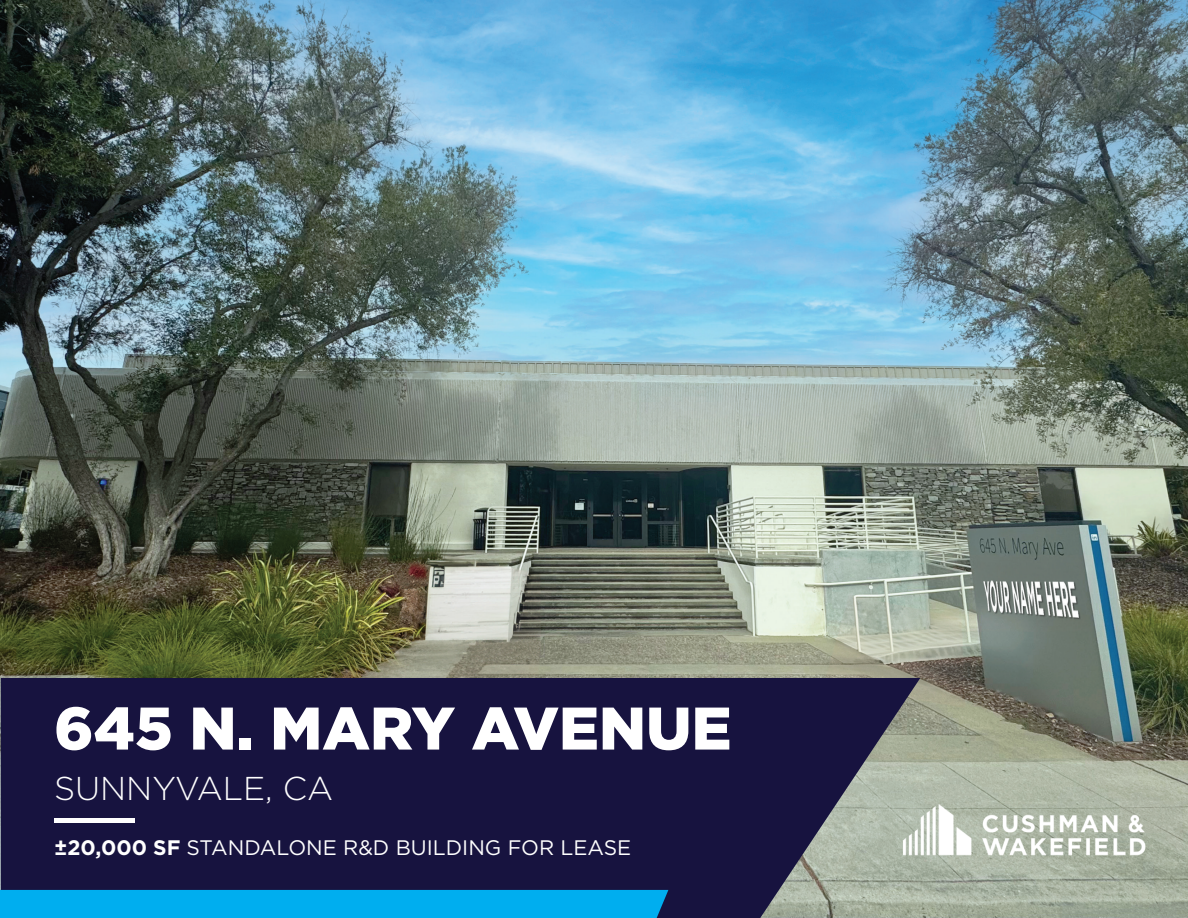
<style>
.page{position:relative;width:1188px;height:918px;background:#fff}
.page>*{position:absolute;margin:0;border:0;box-sizing:border-box;transform-origin:0 0}
.t1{font:900 60px "Gotham";color:#fff}
.t2{font:300 33px "Gotham";color:#fff}
.t3{font:21px "Gotham";color:#fff}
.s1{font-weight:700}
</style>
<div class="page">
<img style="left:0;top:0;width:1188px;height:918px">
<svg style="left:1px;top:678px;width:919px;height:240px;background:#211e45"></svg>
<div style="left:0;top:890px;width:668px;height:28px;background:#00aeef"></div>
<div style="left:54px;top:818px;width:80px;height:5px;background:#fff"></div>
<img style="left:870px;top:782px;width:309px;height:106px">
<h1 class="t1" style="left:54px;top:694px;width:679px">645 N. MARY AVENUE</h1>
<h2 class="t2" style="left:54px;top:768px;width:281px">SUNNYVALE, CA</h2>
<p class="t3" style="left:54px;top:834px;width:579px"><span class="s1">±20,000 SF</span> STANDALONE R&amp;D BUILDING FOR LEASE</p>
</div>
